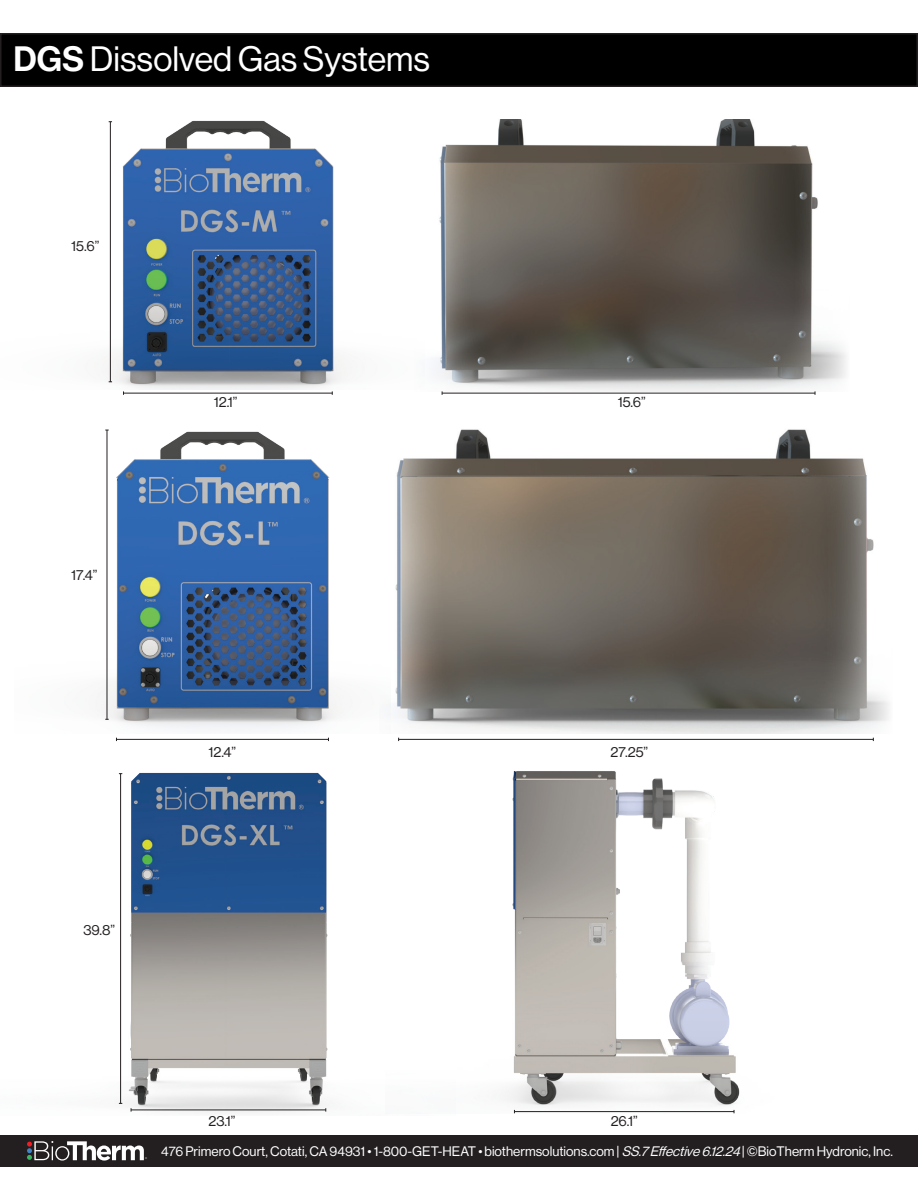
<style>
.page{position:relative;width:918px;height:1188px;background:#fff}
.page>*{position:absolute;margin:0;border:0;box-sizing:border-box;transform-origin:0 0}
.t1{font:34.5px "N Haas Grotesk DS Pro 55 Rg";color:#fff}
.t2{font:14.4px "N Haas Grotesk DS Pro 55 Rg";color:#231f20}
.t3{font:13.5px "N Haas Grotesk DS Pro 55 Rg";color:#fff}
.t4{font:italic 13.5px "N Haas Grotesk DS Pro 55 Rg";color:#fff}
.t5{font:500 3.75px "Univers";color:#fff}
.s1{font-family:"N Haas Grotesk DS Pro 65 Md"}
.s2{font-style:italic}
</style>
<div class="page">
<img style="left:118px;top:772px;width:210px;height:341px">
<img style="left:434px;top:120px;width:413px;height:256px">
<img style="left:390px;top:376px;width:499px;height:357px">
<div style="left:1px;top:1135px;width:917px;height:32px;background:#231f20"></div>
<svg style="left:27px;top:1141px;width:117px;height:20px"></svg>
<img style="left:106px;top:120px;width:318px;height:270px">
<img style="left:101px;top:431px;width:289px;height:299px">
<div style="left:1px;top:34px;width:916px;height:52px;background:#000"></div>
<div style="left:0;top:33px;width:918px;height:54px;border:2px solid #231f20"></div>
<hr style="left:110px;top:122px;width:1px;height:260px;background:#231f20">
<hr style="left:107px;top:430px;width:1px;height:289px;background:#231f20">
<hr style="left:123px;top:393px;width:209px;height:1px;background:#231f20">
<hr style="left:116px;top:739px;width:212px;height:1px;background:#231f20">
<hr style="left:442px;top:393px;width:373px;height:1px;background:#231f20">
<hr style="left:399px;top:739px;width:474px;height:1px;background:#231f20">
<img style="left:503px;top:771px;width:237px;height:343px">
<hr style="left:131px;top:1110px;width:195px;height:1px;background:#231f20">
<hr style="left:120px;top:774px;width:1px;height:329px;background:#231f20">
<hr style="left:514px;top:1111px;width:220px;height:1px;background:#231f20">
<h1 class="t1" style="left:14px;top:39px;width:418px"><span class="s1">DGS</span> Dissolved Gas Systems</h1>
<p class="t2" style="left:71px;top:238px;width:30px">15.6”</p>
<p class="t2" style="left:71px;top:567px;width:28px">17.4”</p>
<p class="t2" style="left:83px;top:922px;width:33px">39.8”</p>
<p class="t2" style="left:214px;top:394px;width:25px">12.1”</p>
<p class="t2" style="left:618px;top:394px;width:30px">15.6”</p>
<p class="t2" style="left:208px;top:744px;width:29px">12.4”</p>
<p class="t2" style="left:611px;top:744px;width:39px">27.25”</p>
<p class="t2" style="left:208px;top:1113px;width:28px">23.1”</p>
<p class="t2" style="left:611px;top:1113px;width:28px">26.1”</p>
<p class="t5" style="left:145px;top:1157px;width:3px">®</p>
<p class="t3" style="left:161px;top:1144px;width:733px">476 Primero Court, Cotati, CA 94931 • 1-800-GET-HEAT • biothermsolutions.com | <span class="s2">SS.7Effective6.12.24</span>| ©BioTherm Hydronic, Inc.</p>
<p class="t4" style="left:658px;top:1144px;width:13px">f</p>
</div>
